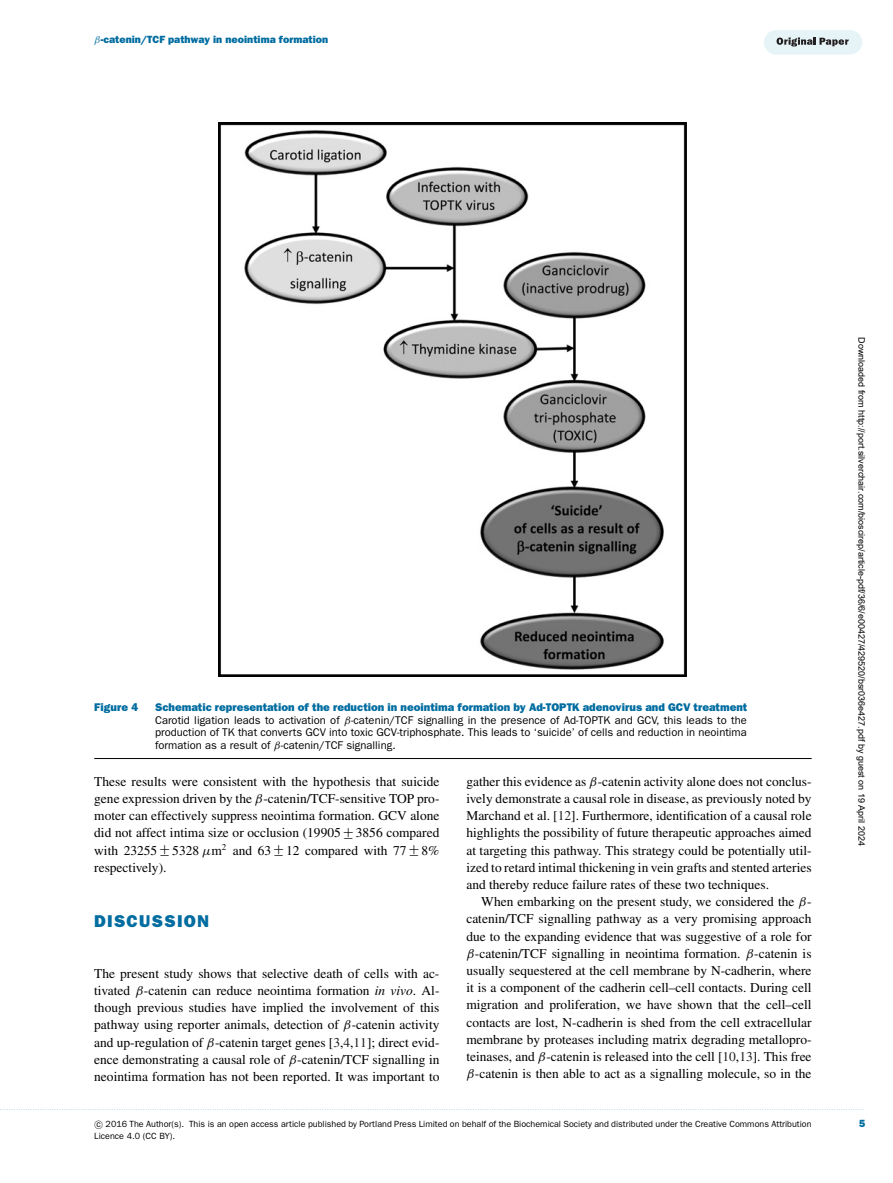
<style>
.page{position:relative;width:893px;height:1183px;background:#fff}
.page>*{position:absolute;margin:0;border:0;box-sizing:border-box;transform-origin:0 0}
.t1{font:800 17.25px "Franklin Gothic";letter-spacing:.075em;color:#006ca0}
.t2{font:13.5px/17.2px "Times";color:#000;text-align:justify}
.t3{font:11.25px/12.8px "Franklin Gothic";color:#000;text-align:justify}
.t4{font:800 11.25px "Franklin Gothic";color:#006ca0}
.t5{font:800 10.5px "Franklin Gothic";color:#006ca0}
.t6{font:9px/12px "Franklin Gothic";color:#000}
.t7{font:9px "Arial";color:#000}
.s1{font-family:"RMTMI";font-weight:400}
.s2{font-weight:800;color:#006ca0}
.s3{font-family:"RMTMI"}
.s4{font-family:"MTSY"}
.s5{color:#231f20}
.s6{font-family:"CMSY10"}
.s7{font-style:italic}
</style>
<div class="page">
<div style="left:764px;top:30px;width:98px;height:25px;background:#e7f4f7;border-radius:12px"></div>
<div style="left:763px;top:30px;width:100px;height:25px;border:1px solid #fff;border-radius:13px"></div>
<svg style="left:776px;top:37px;width:73px;height:9px"></svg>
<img style="left:219px;top:122px;width:468px;height:554px">
<hr style="left:94px;top:758px;width:718px;height:1px;background:#000">
<p class="t5" style="left:94px;top:36px;width:235px"><span class="s1">β</span>-catenin/TCF pathway in neointima formation</p>
<p class="t7" style="left:865px;top:337px;width:510px;rotate:90deg">Downloaded from http://port.silverchair.com/bioscirep/article-pdf/36/6/e00427/429520/bsr036e427.pdf by guest on 19 April 2024</p>
<p class="t4" style="left:94px;top:703px;width:45px">Figure 4</p>
<p class="t3" style="left:155px;top:701px;width:594px"><span class="s2">Schematic representation of the reduction in neointima formation by Ad-TOPTK adenovirus and GCV treatment </span>Carotid ligation leads to activation of <span class="s3">β</span>-catenin/TCF signalling in the presence of Ad-TOPTK and GCV, this leads to the production of TK that converts GCV into toxic GCV-triphosphate. This leads to ‘suicide’ of cells and reduction in neointima formation as a result of <span class="s3">β</span>-catenin/TCF signalling.</p>
<p class="t2" style="left:94px;top:773px;width:347px">These results were consistent with the hypothesis that suicide gene expression driven by the <span class="s3">β</span>-catenin/TCF-sensitive TOP pro&shy;moter can effectively suppress neointima formation. GCV alone did not affect intima size or occlusion (19905 <span class="s4">+−</span> 3856 compared with 23255 <span class="s4">+−</span> 5328 <span class="s3">μ</span>m<sup>2</sup> and 63 <span class="s4">+−</span> 12 compared with 77 <span class="s4">+−</span> 8% respectively).</p>
<p class="t2" style="left:466px;top:773px;width:347px">gather this evidence as <span class="s3">β</span>-catenin activity alone does not conclus&shy;ively demonstrate a causal role in disease, as previously noted by Marchand et al. [<span class="s5">12</span>]. Furthermore, identification of a causal role highlights the possibility of future therapeutic approaches aimed at targeting this pathway. This strategy could be potentially util&shy;ized to retard intimal thickening in vein grafts and stented arteries and thereby reduce failure rates of these two techniques.</p>
<p class="t2" style="left:466px;top:894px;width:347px;text-indent:15px">When embarking on the present study, we considered the <span class="s3">β&shy;</span>catenin/TCF signalling pathway as a very promising approach due to the expanding evidence that was suggestive of a role for <span class="s3">β</span>-catenin/TCF signalling in neointima formation. <span class="s3">β</span>-catenin is usually sequestered at the cell membrane by N-cadherin, where it is a component of the cadherin cell–cell contacts. During cell migration and proliferation, we have shown that the cell–cell contacts are lost, N-cadherin is shed from the cell extracellular membrane by proteases including matrix degrading metallopro&shy;teinases, and <span class="s3">β</span>-catenin is released into the cell [<span class="s5">10</span>,<span class="s5">13</span>]. This free <span class="s3">β</span>-catenin is then able to act as a signalling molecule, so in the</p>
<p class="t6" style="left:94px;top:1118px;width:719px"><span class="s6">-</span>c 2016 The Author(s). This is an open access article published by Portland Press Limited on behalf of the Biochemical Society and distributed under the Creative Commons Attribution<br>Licence 4.0 (CC BY).</p>
<p class="t5" style="left:859px;top:1119px;width:8px">5</p>
<p class="t1" style="left:94px;top:914px;width:117px">DISCUSSION</p>
<p class="t2" style="left:94px;top:965px;width:347px">The present study shows that selective death of cells with ac&shy;tivated <span class="s3">β</span>-catenin can reduce neointima formation <span class="s7">in vivo</span>. Al&shy;though previous studies have implied the involvement of this pathway using reporter animals, detection of <span class="s3">β</span>-catenin activity and up-regulation of <span class="s3">β</span>-catenin target genes [<span class="s5">3</span>,<span class="s5">4</span>,<span class="s5">11</span>]; direct evid&shy;ence demonstrating a causal role of <span class="s3">β</span>-catenin/TCF signalling in neointima formation has not been reported. It was important to</p>
</div>
